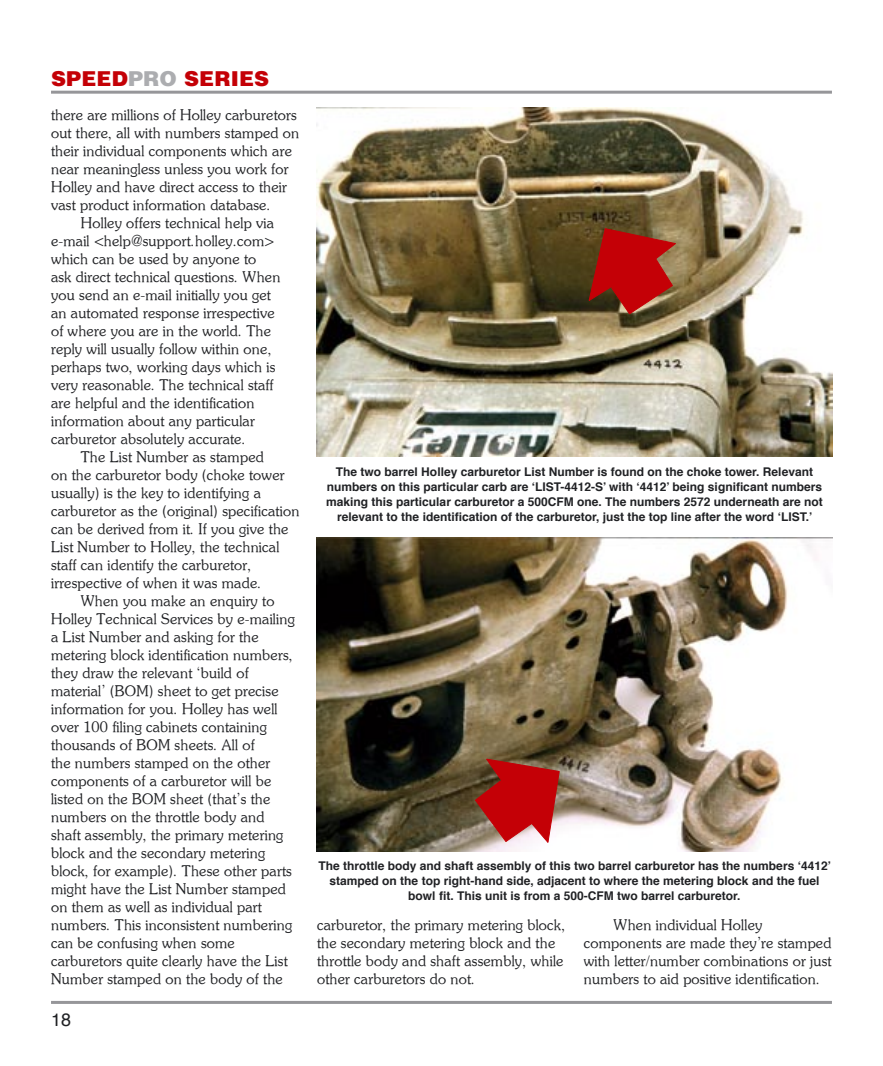
<style>
.page{position:relative;width:883px;height:1066px;background:#fff}
.page>*{position:absolute;margin:0;border:0;box-sizing:border-box;transform-origin:0 0}
.t1{font:900 21px "Helvetica";color:#c40006}
.t2{font:18px "Helvetica";color:#202124}
.Body_text{font:15px/18px "Soutane";color:#202124}
.t3{font:700 12px/15px "Helvetica";color:#202124;text-align:center}
.s1{color:#acadb0}
</style>
<div class="page">
<hr style="left:51px;top:91px;width:780px;height:3px;background:#969699">
<hr style="left:51px;top:1000px;width:780px;height:3px;background:#969699">
<img style="left:316px;top:107px;width:516px;height:350px">
<svg style="left:588px;top:228px;width:88px;height:86px;background:#a1251a"></svg>
<img style="left:316px;top:537px;width:516px;height:313px">
<svg style="left:472px;top:754px;width:91px;height:92px;background:#ae3d38"></svg>
<p class="t1" style="left:51px;top:66px;width:220px">SPEED<span class="s1">PRO</span> SERIES</p>
<p class="Body_text" style="left:51px;top:106px;width:250px">there are millions of Holley carburetors out there, all with numbers stamped on their individual components which are near meaningless unless you work for Holley and have direct access to their vast product information database.</p>
<p class="Body_text" style="left:51px;top:214px;width:231px;text-indent:30px">Holley offers technical help via e-mail &lt;help@support.holley.com&gt; which can be used by anyone to ask direct technical questions. When you send an e-mail initially you get an automated response irrespective of where you are in the world. The reply will usually follow within one, perhaps two, working days which is very reasonable. The technical staff are helpful and the identification information about any particular carburetor absolutely accurate.</p>
<p class="Body_text" style="left:51px;top:448px;width:250px;text-indent:30px">The List Number as stamped<br>on the carburetor body (choke tower usually) is the key to identifying a carburetor as the (original) specification can be derived from it. If you give the List Number to Holley, the technical staff can identify the carburetor, irrespective of when it was made.</p>
<p class="Body_text" style="left:51px;top:592px;width:245px;text-indent:30px">When you make an enquiry to Holley Technical Services by e-mailing a List Number and asking for the metering block identification numbers, they draw the relevant ‘build of material’ (BOM) sheet to get precise information for you. Holley has well over 100 filing cabinets containing thousands of BOM sheets. All of<br>the numbers stamped on the other components of a carburetor will be listed on the BOM sheet (that’s the numbers on the throttle body and shaft assembly, the primary metering block and the secondary metering block, for example). These other parts might have the List Number stamped on them as well as individual part numbers. This inconsistent numbering can be confusing when some carburetors quite clearly have the List Number stamped on the body of the</p>
<p class="t2" style="left:51px;top:1006px;width:22px">18</p>
<p class="t3" style="left:326px;top:464px;width:498px">The two barrel Holley carburetor List Number is found on the choke tower. Relevant numbers on this particular carb are ‘LIST-4412-S’ with ‘4412’ being significant numbers making this particular carburetor a 500CFM one. The numbers 2572 underneath are not relevant to the identification of the carburetor, just the top line after the word ‘LIST.’</p>
<p class="t3" style="left:318px;top:859px;width:514px">The throttle body and shaft assembly of this two barrel carburetor has the numbers ‘4412’ stamped on the top right-hand side, adjacent to where the metering block and the fuel bowl fit. This unit is from a 500-CFM two barrel carburetor.</p>
<p class="Body_text" style="left:317px;top:916px;width:250px">carburetor, the primary metering block, the secondary metering block and the throttle body and shaft assembly, while other carburetors do not.</p>
<p class="Body_text" style="left:583px;top:915px;width:249px;text-indent:30px">When individual Holley components are made they’re stamped with letter/number combinations or just numbers to aid positive identification.</p>
</div>
